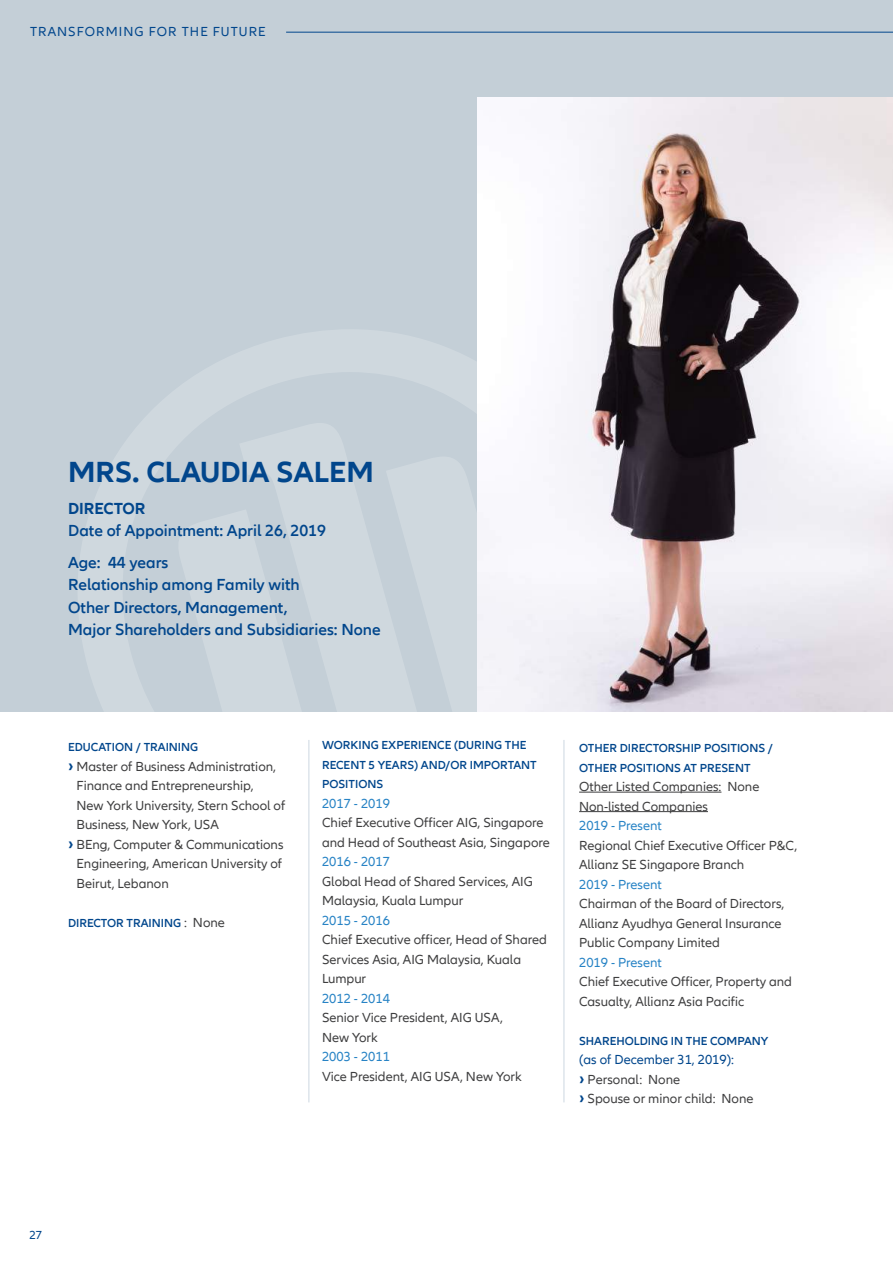
<style>
.page{position:relative;width:893px;height:1263px;background:#fff}
.page>*{position:absolute;margin:0;border:0;box-sizing:border-box;transform-origin:0 0}
.t1{font:700 30px "Allianz Neo";color:#01468c}
.t2{font:600 16.5px/22.5px "Allianz Neo";color:#01468c}
.t3{font:700 16.5px "Allianz Neo";color:#01468c}
.t4{font:13.5px/19.5px "Allianz Neo";color:#3e3e3f}
.t5{font:13.5px "Allianz Neo";color:#2783c5}
.t6{font:13.5px "Allianz Neo";letter-spacing:.08em;color:#01468c}
.t7{font:600 12px/19.5px "Allianz Neo";color:#01468c}
.t8{font:12px "Allianz Neo";color:#01468c}
.s1{font-family:"Neue Frutiger Thai Modern";font-weight:700;font-size:16.5px;color:#01468c}
.s2{font-weight:400;font-size:13.5px;color:#3e3e3f}
.s3{color:#01468c}
</style>
<div class="page">
<div style="left:0;top:0;width:893px;height:711px;background:#c4cfd7"></div>
<svg style="left:78px;top:329px;width:400px;height:382px;fill:#cfd8de"></svg>
<img style="left:478px;top:98px;width:415px;height:613px">
<hr style="left:308px;top:740px;width:1px;height:362px;background:#ccd7e1">
<hr style="left:564px;top:740px;width:1px;height:362px;background:#ccd7e1">
<hr style="left:579px;top:792px;width:142px;height:1px;background:#3e3e3f">
<hr style="left:579px;top:811px;width:129px;height:1px;background:#3e3e3f">
<hr style="left:286px;top:32px;width:607px;height:1px;background:#01468c">
<p class="t6" style="left:30px;top:24px;width:237px">TRANSFORMING FOR THE FUTURE</p>
<h1 class="t1" style="left:68px;top:455px;width:307px">MRS. CLAUDIA SALEM</h1>
<p class="t3" style="left:68px;top:499px;width:79px">DIRECTOR</p>
<p class="t2" style="left:68px;top:515px;width:259px;line-height:31.5px">Date of Appointment: April 26, 2019<br>Age: 44 years</p>
<p class="t2" style="left:68px;top:574px;width:314px">Relationship among Family with<br>Other Directors, Management,<br>Major Shareholders and Subsidiaries: None</p>
<p class="t7" style="left:68px;top:738px;width:132px">EDUCATION / TRAINING</p>
<p class="t4" style="left:68px;top:757px;width:210px"><span class="s1">›</span> Master of Business Administration,</p>
<p class="t4" style="left:77px;top:776px;width:179px">Finance and Entrepreneurship,</p>
<p class="t4" style="left:77px;top:796px;width:210px">New York University, Stern School of</p>
<p class="t4" style="left:77px;top:815px;width:144px">Business, New York, USA</p>
<p class="t4" style="left:68px;top:835px;width:217px"><span class="s1">›</span> BEng, Computer &amp; Communications</p>
<p class="t4" style="left:77px;top:854px;width:207px">Engineering, American University of</p>
<p class="t4" style="left:77px;top:874px;width:94px">Beirut, Lebanon</p>
<p class="t7" style="left:68px;top:913px;width:158px">DIRECTOR TRAINING <span class="s2">: None</span></p>
<p class="t7" style="left:322px;top:736px;width:216px">WORKING EXPERIENCE (DURING THE<br>RECENT 5 YEARS) AND/OR IMPORTANT<br>POSITIONS</p>
<p class="t5" style="left:322px;top:795px;width:69px">2017 - 2019</p>
<p class="t4" style="left:322px;top:813px;width:229px">Chief Executive Officer AIG, Singapore and Head of Southeast Asia, Singapore</p>
<p class="t5" style="left:322px;top:854px;width:69px">2016 - 2017</p>
<p class="t4" style="left:322px;top:872px;width:212px">Global Head of Shared Services, AIG<br>Malaysia, Kuala Lumpur</p>
<p class="t5" style="left:322px;top:912px;width:69px">2015 - 2016</p>
<p class="t4" style="left:322px;top:930px;width:226px">Chief Executive officer, Head of Shared<br>Services Asia, AIG Malaysia, Kuala<br>Lumpur</p>
<p class="t5" style="left:322px;top:990px;width:69px">2012 - 2014</p>
<p class="t4" style="left:322px;top:1008px;width:182px">Senior Vice President, AIG USA,<br>New York</p>
<p class="t5" style="left:322px;top:1049px;width:69px">2003 - 2011</p>
<p class="t4" style="left:322px;top:1067px;width:201px">Vice President, AIG USA, New York</p>
<p class="t7" style="left:579px;top:739px;width:195px">OTHER DIRECTORSHIP POSITIONS /<br>OTHER POSITIONS AT PRESENT</p>
<p class="t4" style="left:579px;top:777px;width:182px">Other Listed Companies: None<br>Non-listed Companies</p>
<p class="t5" style="left:579px;top:818px;width:84px">2019 - Present</p>
<p class="t4" style="left:579px;top:836px;width:220px">Regional Chief Executive Officer P&amp;C,<br>Allianz SE Singapore Branch</p>
<p class="t5" style="left:579px;top:876px;width:84px">2019 - Present</p>
<p class="t4" style="left:579px;top:894px;width:207px">Chairman of the Board of Directors,<br>Allianz Ayudhya General Insurance<br>Public Company Limited</p>
<p class="t5" style="left:579px;top:954px;width:84px">2019 - Present</p>
<p class="t4" style="left:579px;top:972px;width:214px">Chief Executive Officer, Property and<br>Casualty, Allianz Asia Pacific</p>
<p class="t7" style="left:579px;top:1031px;width:191px">SHAREHOLDING IN THE COMPANY</p>
<p class="t4" style="left:579px;top:1050px;width:176px"><span class="s3">(as of December 31, 2019):<br></span><span class="s1">›</span> Personal: None<br><span class="s1">›</span> Spouse or minor child: None</p>
<p class="t8" style="left:29px;top:1228px;width:14px">27</p>
</div>
